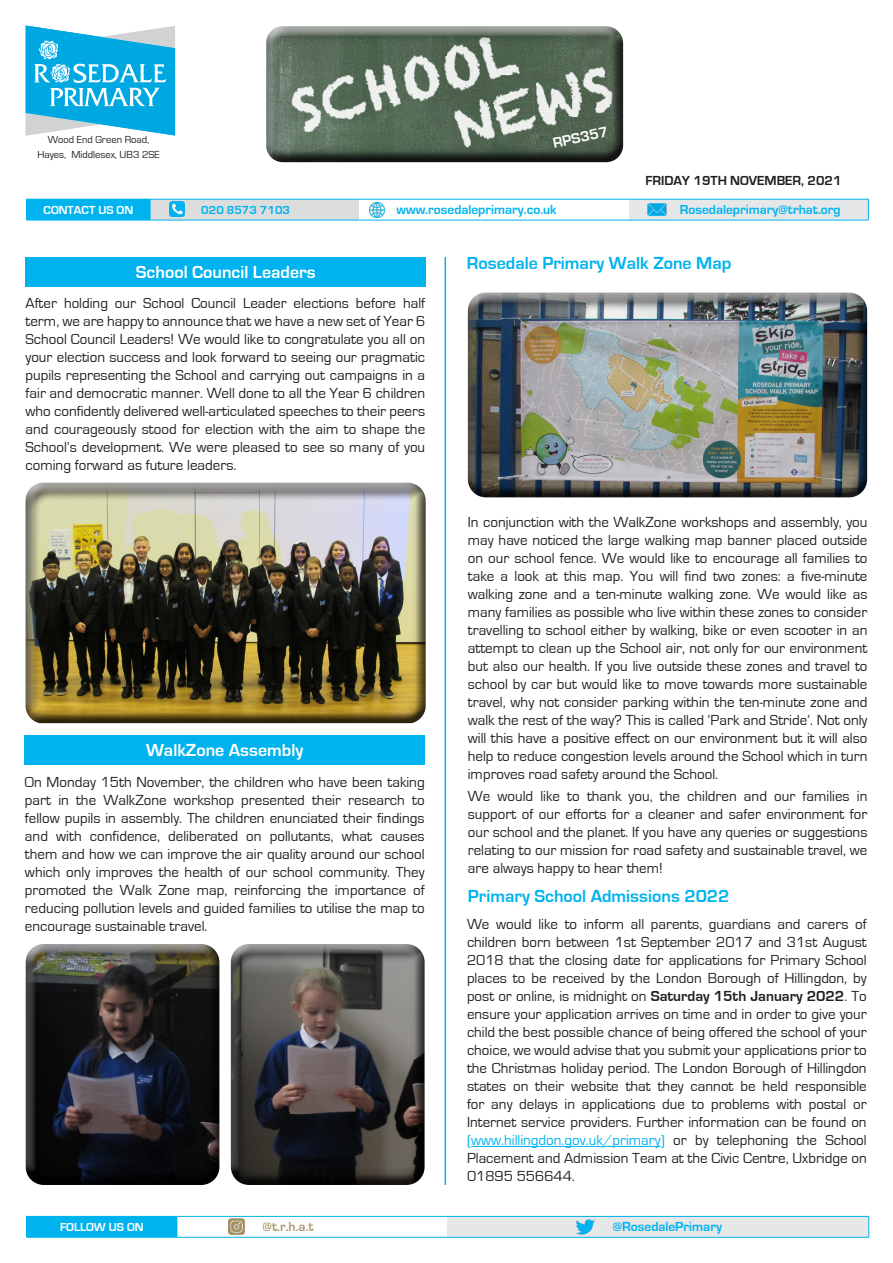
<style>
.page{position:relative;width:893px;height:1263px;background:#fff}
.page>*{position:absolute;margin:0;border:0;box-sizing:border-box;transform-origin:0 0}
.t1{font:700 18px "Eurostile";color:#00b3ee}
.t2{font:700 18px "Eurostile";color:#fff}
.t3{font:15px/18px "Eurostile";color:#231f20;text-align:justify}
.t4{font:700 15px "Eurostile";color:#fff}
.t5{font:700 13.5px "Eurostile";color:#00b3ee}
.t6{font:700 13.5px "Eurostile";color:#231f20}
.t7{font:700 13.5px "Eurostile";color:#ab9a6c}
.t8{font:700 12px "Eurostile";color:#fff}
.t9{font:700 12px "Eurostile";color:#00b3ee}
.t10{font:10.5px/15px "Eurostile";color:#231f20;text-align:center}
.s1{font-weight:700}
.s2{color:#00b3ee}
</style>
<div class="page">
<div style="left:263px;top:23px;width:360px;height:130px;background:#fff;opacity:.75"></div>
<div style="left:263px;top:30px;width:360px;height:133px;background:#231f20;opacity:.75"></div>
<hr style="left:445px;top:257px;width:1px;height:928px;background:#00b3ee">
<div style="left:27px;top:1216px;width:150px;height:21px;background:#00b3ee"></div>
<div style="left:447px;top:1216px;width:422px;height:21px;background:#e6e7e9"></div>
<hr style="left:177px;top:1216px;width:270px;height:1px;background:#00b3ee">
<hr style="left:177px;top:1237px;width:270px;height:1px;background:#00b3ee">
<svg style="left:177px;top:1216px;width:1px;height:21px"></svg>
<hr style="left:27px;top:1237px;width:150px;height:1px;background:#00b3ee">
<hr style="left:447px;top:1216px;width:422px;height:1px;background:#00b3ee">
<svg style="left:869px;top:1216px;width:1px;height:21px"></svg>
<hr style="left:447px;top:1237px;width:422px;height:1px;background:#00b3ee">
<svg style="left:26px;top:26px;width:149px;height:110px"></svg>
<img style="left:229px;top:1218px;width:16px;height:16px">
<img style="left:577px;top:1219px;width:17px;height:16px">
<div style="left:27px;top:199px;width:123px;height:21px;background:#00b3ee"></div>
<div style="left:150px;top:199px;width:208px;height:21px;background:#ddd"></div>
<div style="left:629px;top:199px;width:239px;height:21px;background:#e6e7e9"></div>
<hr style="left:358px;top:199px;width:271px;height:1px;background:#00b3ee">
<hr style="left:358px;top:220px;width:271px;height:1px;background:#00b3ee">
<hr style="left:629px;top:199px;width:239px;height:1px;background:#00b3ee">
<svg style="left:868px;top:199px;width:1px;height:21px"></svg>
<hr style="left:629px;top:220px;width:239px;height:1px;background:#00b3ee">
<hr style="left:150px;top:199px;width:208px;height:1px;background:#00b3ee">
<hr style="left:150px;top:220px;width:208px;height:1px;background:#00b3ee">
<svg style="left:150px;top:199px;width:1px;height:21px"></svg>
<hr style="left:27px;top:220px;width:123px;height:1px;background:#00b3ee">
<img style="left:647px;top:203px;width:19px;height:13px">
<img style="left:370px;top:202px;width:14px;height:15px">
<img style="left:170px;top:201px;width:15px;height:15px">
<div style="left:25px;top:735px;width:400px;height:30px;background:#00b3ee"></div>
<div style="left:24px;top:942px;width:198px;height:231px;background:#fff;opacity:.75"></div>
<div style="left:24px;top:948px;width:198px;height:238px;background:#231f20;opacity:.75"></div>
<div style="left:231px;top:942px;width:196px;height:231px;background:#fff;opacity:.75"></div>
<div style="left:231px;top:948px;width:196px;height:238px;background:#231f20;opacity:.75"></div>
<div style="left:468px;top:292px;width:401px;height:194px;background:#fff;opacity:.75"></div>
<div style="left:468px;top:297px;width:401px;height:200px;background:#231f20;opacity:.75"></div>
<div style="left:26px;top:257px;width:400px;height:30px;background:#00b3ee"></div>
<div style="left:25px;top:482px;width:403px;height:230px;background:#fff;opacity:.75"></div>
<div style="left:25px;top:487px;width:403px;height:237px;background:#231f20;opacity:.75"></div>
<hr style="left:471px;top:1146px;width:190px;height:1px;background:#00b3ee">
<p class="t10" style="left:37px;top:132px;width:124px">Wood End Green Road,<br>Hayes, Middlesex, UB3 2SE</p>
<p class="t4" style="left:551px;top:135px;width:58px;rotate:-12deg">RPS357</p>
<p class="t6" style="left:645px;top:173px;width:198px">FRIDAY 19TH NOVEMBER, 2021</p>
<p class="t8" style="left:44px;top:203px;width:91px">CONTACT US ON</p>
<p class="t9" style="left:201px;top:203px;width:90px">020 8573 7103</p>
<p class="t5" style="left:396px;top:202px;width:162px">www.rosedaleprimary.co.uk</p>
<p class="t5" style="left:680px;top:202px;width:163px">Rosedaleprimary@trhat.org</p>
<p class="t2" style="left:136px;top:262px;width:181px">School Council Leaders</p>
<p class="t3" style="left:26px;top:294px;width:401px">After holding our School Council Leader elections before half term, we are happy to announce that we have a new set of Year 6<br>School Council Leaders! We would like to congratulate you all on your election success and look forward to seeing our pragmatic pupils representing the School and carrying out campaigns in a fair and democratic manner. Well done to all the Year 6 children who confidently delivered well-articulated speeches to their peers and courageously stood for election with the aim to shape the School’s development. We were pleased to see so many of you coming forward as future leaders.</p>
<p class="t2" style="left:146px;top:741px;width:159px">WalkZone Assembly</p>
<p class="t3" style="left:25px;top:774px;width:401px">On Monday 15th November, the children who have been taking part in the WalkZone workshop presented their research to fellow pupils in assembly. The children enunciated their findings and with confidence, deliberated on pollutants, what causes them and how we can improve the air quality around our school which only improves the health of our school community. They promoted the Walk Zone map, reinforcing the importance of reducing pollution levels and guided families to utilise the map to encourage sustainable travel.</p>
<p class="t1" style="left:467px;top:253px;width:266px">Rosedale Primary Walk Zone Map</p>
<p class="t3" style="left:468px;top:513px;width:401px">In conjunction with the WalkZone workshops and assembly, you may have noticed the large walking map banner placed outside on our school fence. We would like to encourage all families to take a look at this map. You will find two zones: a five-minute walking zone and a ten-minute walking zone. We would like as many families as possible who live within these zones to consider travelling to school either by walking, bike or even scooter in an attempt to clean up the School air, not only for our environment but also our health. If you live outside these zones and travel to school by car but would like to move towards more sustainable travel, why not consider parking within the ten-minute zone and walk the rest of the way? This is called ‘Park and Stride’. Not only will this have a positive effect on our environment but it will also help to reduce congestion levels around the School which in turn improves road safety around the School.</p>
<p class="t3" style="left:468px;top:788px;width:401px">We would like to thank you, the children and our families in support of our efforts for a cleaner and safer environment for our school and the planet. If you have any queries or suggestions relating to our mission for road safety and sustainable travel, we are always happy to hear them!</p>
<p class="t1" style="left:468px;top:887px;width:263px">Primary School Admissions 2022</p>
<p class="t3" style="left:467px;top:915px;width:401px">We would like to inform all parents, guardians and carers of children born between 1st September 2017 and 31st August 2018 that the closing date for applications for Primary School places to be received by the London Borough of Hillingdon, by post or online, is midnight on <span class="s1">Saturday 15th January 2022</span>. To ensure your application arrives on time and in order to give your child the best possible chance of being offered the school of your choice, we would advise that you submit your applications prior to the Christmas holiday period. The London Borough of Hillingdon states on their website that they cannot be held responsible for any delays in applications due to problems with postal or Internet service providers. Further information can be found on <span class="s2">(www.hillingdon.gov.uk/primary)</span> or by telephoning the School Placement and Admission Team at the Civic Centre, Uxbridge on 01895 556644.</p>
<p class="t8" style="left:60px;top:1220px;width:85px">FOLLOW US ON</p>
<p class="t7" style="left:263px;top:1219px;width:53px">@t.r.h.a.t</p>
<p class="t5" style="left:613px;top:1219px;width:111px">@RosedalePrimary</p>
</div>
